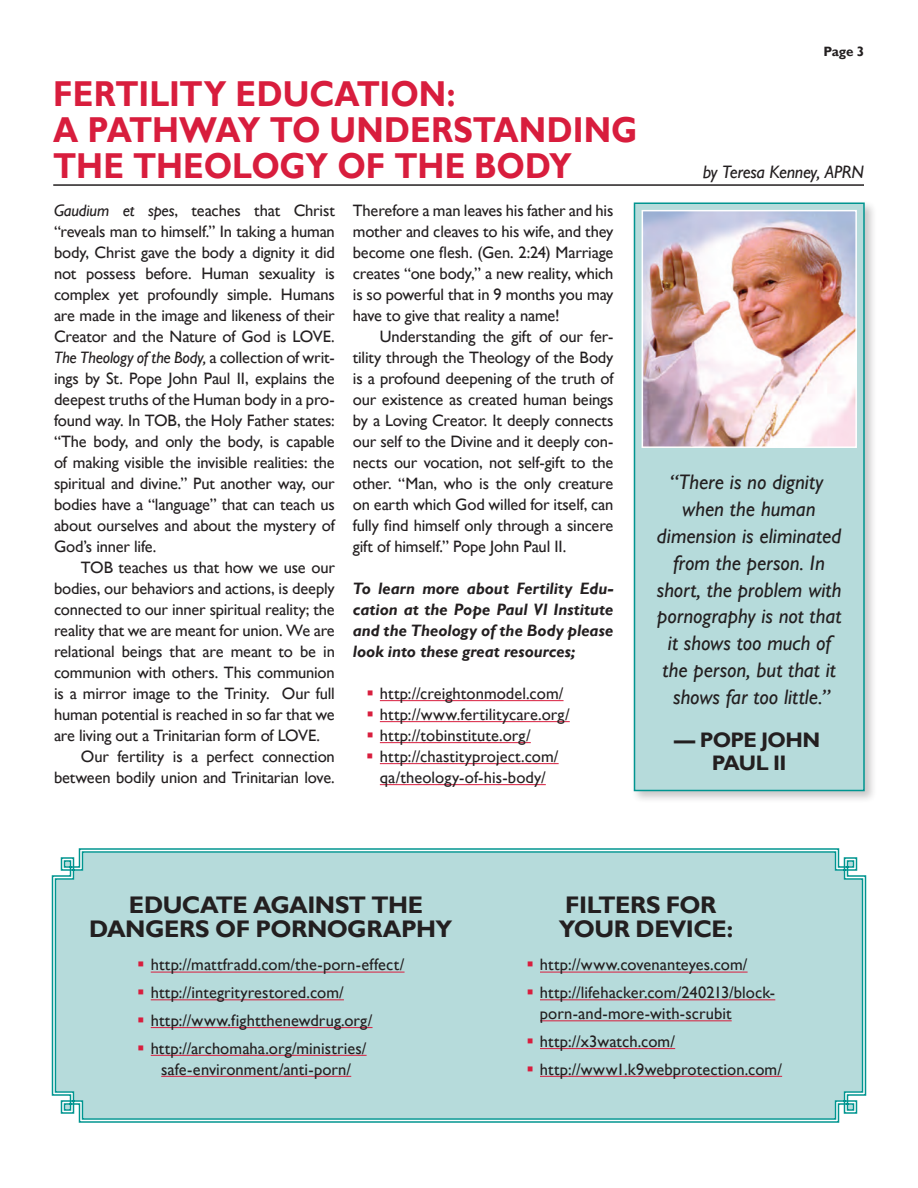
<style>
.page{position:relative;width:918px;height:1188px;background:#fff}
.page>*{position:absolute;margin:0;border:0;box-sizing:border-box;transform-origin:0 0}
.t1{font:700 36px/36px "Gill Sans";color:#d81d3d;scale:.9 1}
.t2{font:700 24px/24px "Gill Sans";letter-spacing:-.02em;color:#231f20;text-align:center}
.t3{font:italic 21px/26.8px "Gill Sans";color:#231f20;text-align:center}
.t4{font:700 21px/22.6px "Gill Sans";letter-spacing:-.03em;color:#231f20;text-align:center}
.t5{font:italic 18px "Gill Sans";letter-spacing:-.015em;color:#231f20}
.t6{font:16.5px/21px "Gill Sans";letter-spacing:-.005em;color:#231f20}
.t7{font:italic 700 16.5px/21px "Gill Sans";letter-spacing:-.005em;color:#231f20;text-align:justify}
.t8{font:700 13.5px "Gill Sans";color:#231f20}
.s1{font-style:italic}
</style>
<div class="page">
<svg style="left:51px;top:848px;width:816px;height:275px"></svg>
<svg style="left:54px;top:851px;width:810px;height:269px;background:#b4d8d9"></svg>
<hr style="left:380px;top:700px;width:184px;height:1px;background:#d81d3d">
<hr style="left:380px;top:721px;width:190px;height:1px;background:#d81d3d">
<hr style="left:380px;top:742px;width:151px;height:1px;background:#d81d3d">
<hr style="left:380px;top:763px;width:179px;height:1px;background:#d81d3d">
<hr style="left:380px;top:784px;width:166px;height:1px;background:#d81d3d">
<div style="left:631px;top:199px;width:246px;height:605px;background:#231f20;opacity:.25"></div>
<div style="left:634px;top:203px;width:230px;height:587px;background:#b6dbdb"></div>
<div style="left:634px;top:202px;width:231px;height:589px;border:2px solid #009590"></div>
<img style="left:645px;top:213px;width:209px;height:232px">
<div style="left:642px;top:210px;width:215px;height:238px;border:2px solid #fff"></div>
<hr style="left:53px;top:184px;width:811px;height:2px;background:#231f20">
<svg style="left:139px;top:962px;width:4px;height:5px"></svg>
<svg style="left:139px;top:990px;width:4px;height:5px"></svg>
<svg style="left:139px;top:1017px;width:4px;height:5px"></svg>
<svg style="left:139px;top:1045px;width:4px;height:5px"></svg>
<svg style="left:528px;top:962px;width:5px;height:5px"></svg>
<svg style="left:528px;top:990px;width:5px;height:5px"></svg>
<svg style="left:528px;top:1038px;width:5px;height:5px"></svg>
<svg style="left:528px;top:1066px;width:5px;height:5px"></svg>
<h1 class="t1" style="left:53px;top:75px;width:651px">FERTILITY EDUCATION:<br>A PATHWAY TO UNDERSTANDING<br>THE THEOLOGY OF THE BODY</h1>
<p class="t6" style="left:54px;top:200px;width:282px;text-align:justify"><span class="s1">Gaudium et spes</span>, teaches that Christ “reveals man to himself.” In taking a human body, Christ gave the body a dignity it did not possess before. Human sexuality is complex yet profoundly simple. Humans are made in the image and likeness of their Creator and the Nature of God is LOVE.<br><span class="s1">The Theology of the Body,</span> a collection of writ&shy;ings by St. Pope John Paul II, explains the deepest truths of the Human body in a pro&shy;found way. In TOB, the Holy Father states: “The body, and only the body, is capable of making visible the invisible realities: the spiritual and divine.” Put another way, our bodies have a “language” that can teach us about ourselves and about the mystery of God’s inner life.</p>
<p class="t6" style="left:81px;top:557px;width:255px">TOB teaches us that how we use our</p>
<p class="t6" style="left:54px;top:578px;width:282px">bodies, our behaviors and actions, is deeply</p>
<p class="t6" style="left:54px;top:599px;width:282px">connected to our inner spiritual reality; the</p>
<p class="t6" style="left:54px;top:620px;width:282px">reality that we are meant for union. We are</p>
<p class="t6" style="left:54px;top:641px;width:282px">relational beings that are meant to be in</p>
<p class="t6" style="left:54px;top:662px;width:282px">communion with others. This communion</p>
<p class="t6" style="left:54px;top:683px;width:282px">is a mirror image to the Trinity. Our full</p>
<p class="t6" style="left:54px;top:704px;width:282px">human potential is reached in so far that we</p>
<p class="t6" style="left:54px;top:725px;width:268px">are living out a Trinitarian form of LOVE.</p>
<p class="t6" style="left:81px;top:746px;width:255px">Our fertility is a perfect connection</p>
<p class="t6" style="left:54px;top:767px;width:282px">between bodily union and Trinitarian love.</p>
<p class="t6" style="left:353px;top:200px;width:262px;text-align:justify">Therefore a man leaves his father and his mother and cleaves to his wife, and they become one flesh. (Gen. 2:24) Marriage creates “one body,” a new reality, which is so powerful that in 9 months you may have to give that reality a name!</p>
<p class="t6" style="left:353px;top:326px;width:262px;text-align:justify;text-indent:27px">Understanding the gift of our fer&shy;tility through the Theology of the Body is a profound deepening of the truth of our existence as created human beings by a Loving Creator. It deeply connects our self to the Divine and it deeply con&shy;nects our vocation, not self-gift to the other. “Man, who is the only creature on earth which God willed for itself, can fully find himself only through a sincere gift of himself.” Pope John Paul II.</p>
<p class="t7" style="left:353px;top:578px;width:262px">To learn more about Fertility Edu&shy;cation at the Pope Paul VI Institute and the Theology of the Body please look into these great resources;</p>
<p class="t6" style="left:380px;top:683px;width:191px">http://creightonmodel.com/ http://www.fertilitycare.org/ http://tobinstitute.org/ http://chastityproject.com/ qa/theology-of-his-body/</p>
<p class="t8" style="left:823px;top:44px;width:42px">Page 3</p>
<p class="t5" style="left:703px;top:161px;width:163px">by Teresa Kenney, APRN</p>
<p class="t3" style="left:657px;top:469px;width:186px">“There is no dignity when the human dimension is eliminated from the person. In short, the problem with pornography is not that it shows too much of the person, but that it shows far too little.”</p>
<p class="t4" style="left:674px;top:728px;width:147px">— POPE JOHN<br>PAUL II</p>
<h2 class="t2" style="left:89px;top:893px;width:365px">EDUCATE AGAINST THE<br>DANGERS OF PORNOGRAPHY</h2>
<p class="t6" style="left:151px;top:951px;width:255px;line-height:27.8px">http://mattfradd.com/the-porn-effect/ http://integrityrestored.com/ http://www.fightthenewdrug.org/ http://archomaha.org/ministries/</p>
<p class="t6" style="left:161px;top:1059px;width:192px">safe-environment/anti-porn/</p>
<h2 class="t2" style="left:559px;top:893px;width:176px;text-align:left">FILTERS FOR<br>YOUR DEVICE:</h2>
<p class="t6" style="left:540px;top:951px;width:237px;line-height:27.8px">http://www.covenanteyes.com/ http://lifehacker.com/240213/block-</p>
<p class="t6" style="left:540px;top:1000px;width:244px;line-height:27.8px">porn-and-more-with-scrubit http://x3watch.com/ http://www1.k9webprotection.com/</p>
</div>
